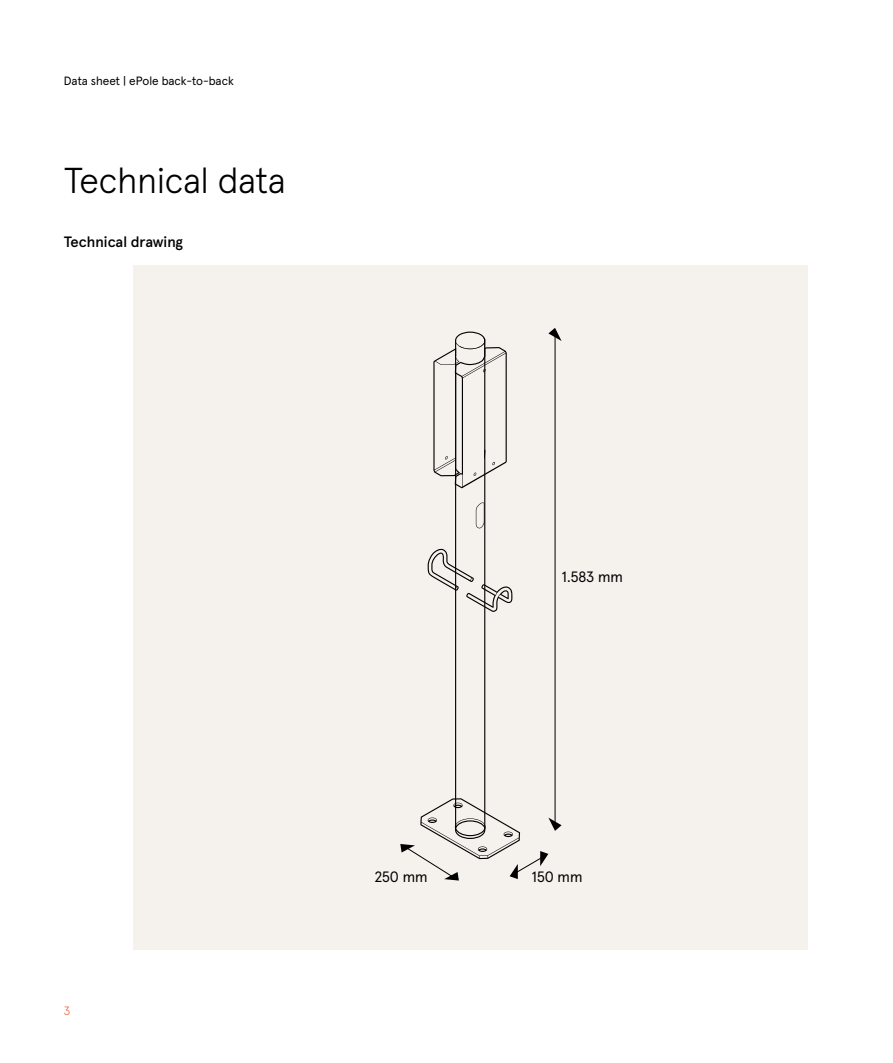
<style>
.page{position:relative;width:893px;height:1063px;background:#fff}
.page>*{position:absolute;margin:0;border:0;box-sizing:border-box;transform-origin:0 0}
.t1{font:300 36px "Apercu Pro";color:#000}
.t2{font:15px "Apercu Pro";color:#000}
.t3{font:500 15px "Apercu Pro";letter-spacing:-.005em;color:#000}
.t4{font:12px "Apercu Pro";color:#000}
.t5{font:300 12px "Apercu Pro";color:#eb5d40}
</style>
<div class="page">
<div style="left:133px;top:265px;width:675px;height:684px;background:#f5f1ed"></div>
<svg style="left:400px;top:328px;width:162px;height:553px"></svg>
<p class="t4" style="left:64px;top:72px;width:172px">Data sheet | ePole back-to-back</p>
<h1 class="t1" style="left:64px;top:153px;width:223px">Technical data</h1>
<p class="t3" style="left:64px;top:230px;width:121px">Technical drawing</p>
<p class="t5" style="left:64px;top:1001px;width:8px">3</p>
<p class="t2" style="left:562px;top:565px;width:63px">1.583 mm</p>
<p class="t2" style="left:375px;top:865px;width:54px">250 mm</p>
<p class="t2" style="left:532px;top:865px;width:52px">150 mm</p>
</div>
